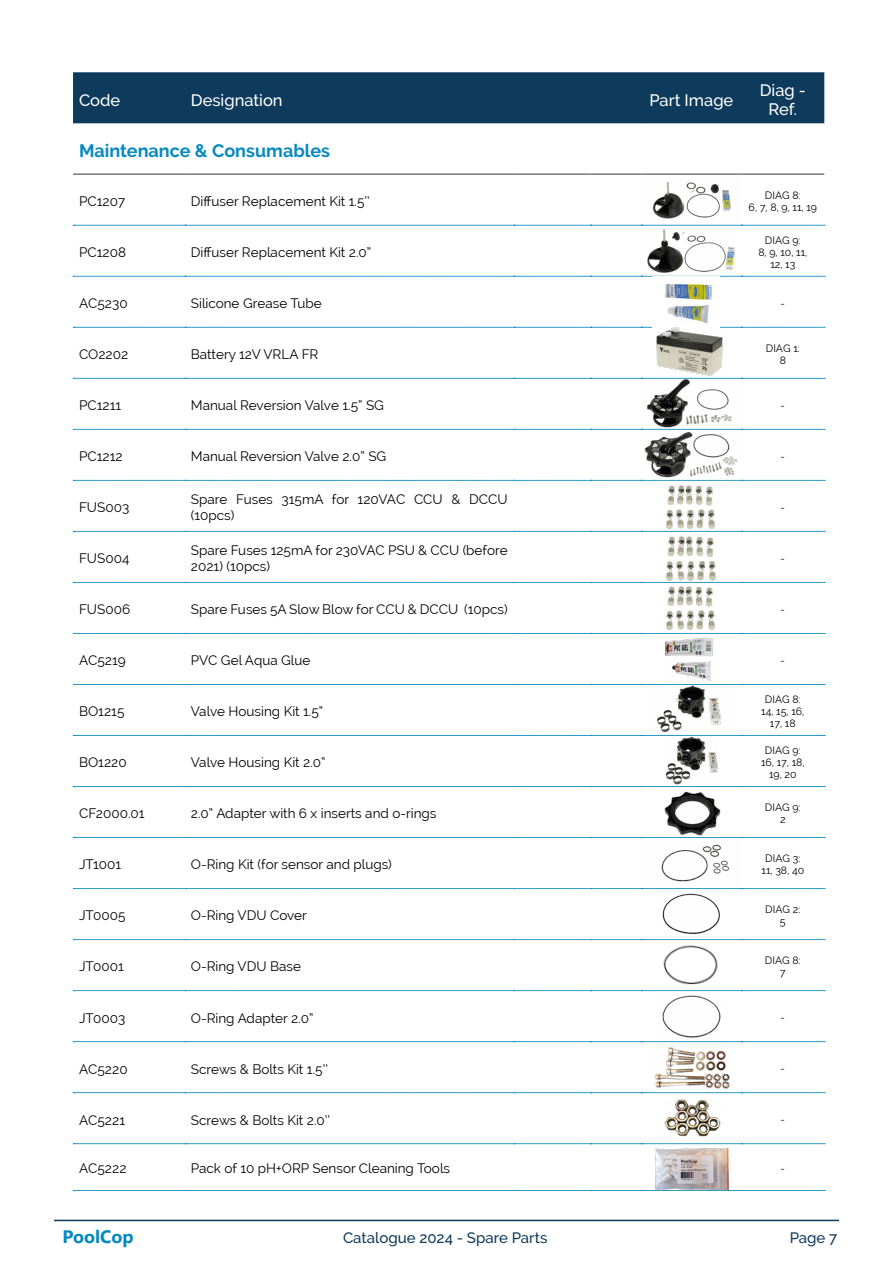
<style>
.page{position:relative;width:893px;height:1263px;background:#fff}
.page>*{position:absolute;margin:0;border:0;box-sizing:border-box;transform-origin:0 0}
.t1{font:700 18px "Raleway";color:#0789c0}
.t2{font:700 18px "Segoe UI";color:#0789c0}
.t3{font:500 16.5px/19.8px "Raleway";color:#fff;text-align:center}
.t4{font:500 15px "Raleway";color:#0e3a5b}
.t5{font:13.5px/16.2px "Raleway";color:#000}
.t6{font:10.5px/12px "Raleway";color:#000;text-align:center}
</style>
<div class="page">
<hr style="left:54px;top:1220px;width:785px;height:1px;background:#0e3a5b">
<div style="left:73px;top:72px;width:751px;height:51px;background:#0e3a5b"></div>
<svg style="left:73px;top:225px;width:752px;height:1px"></svg>
<svg style="left:73px;top:276px;width:752px;height:1px"></svg>
<svg style="left:73px;top:327px;width:752px;height:1px"></svg>
<svg style="left:73px;top:378px;width:752px;height:1px"></svg>
<svg style="left:73px;top:429px;width:752px;height:1px"></svg>
<svg style="left:73px;top:480px;width:752px;height:1px"></svg>
<svg style="left:73px;top:531px;width:752px;height:1px"></svg>
<svg style="left:73px;top:582px;width:752px;height:1px"></svg>
<svg style="left:73px;top:633px;width:752px;height:1px"></svg>
<svg style="left:73px;top:684px;width:752px;height:1px"></svg>
<svg style="left:73px;top:735px;width:752px;height:1px"></svg>
<svg style="left:73px;top:786px;width:752px;height:1px"></svg>
<svg style="left:73px;top:837px;width:752px;height:1px"></svg>
<svg style="left:73px;top:888px;width:752px;height:1px"></svg>
<svg style="left:73px;top:939px;width:752px;height:1px"></svg>
<svg style="left:73px;top:990px;width:752px;height:1px"></svg>
<svg style="left:73px;top:1041px;width:752px;height:1px"></svg>
<svg style="left:73px;top:1092px;width:752px;height:1px"></svg>
<svg style="left:73px;top:1143px;width:752px;height:1px"></svg>
<svg style="left:73px;top:1190px;width:752px;height:1px"></svg>
<hr style="left:73px;top:173px;width:112px;height:2px;background:#7a7a7a">
<hr style="left:185px;top:173px;width:329px;height:2px;background:#7a7a7a">
<hr style="left:514px;top:173px;width:76px;height:2px;background:#7a7a7a">
<hr style="left:590px;top:173px;width:51px;height:2px;background:#7a7a7a">
<hr style="left:641px;top:173px;width:100px;height:2px;background:#7a7a7a">
<hr style="left:741px;top:173px;width:83px;height:2px;background:#7a7a7a">
<img style="left:641px;top:182px;width:100px;height:43px">
<img style="left:647px;top:229px;width:88px;height:44px">
<img style="left:652px;top:276px;width:68px;height:48px">
<img style="left:656px;top:327px;width:67px;height:49px">
<img style="left:641px;top:378px;width:96px;height:51px">
<img style="left:644px;top:432px;width:93px;height:45px">
<img style="left:663px;top:485px;width:54px;height:46px">
<img style="left:663px;top:536px;width:55px;height:94px">
<img style="left:665px;top:638px;width:48px;height:43px">
<img style="left:657px;top:685px;width:65px;height:48px">
<img style="left:665px;top:736px;width:54px;height:49px">
<img style="left:664px;top:791px;width:56px;height:44px">
<img style="left:661px;top:844px;width:69px;height:38px">
<img style="left:662px;top:893px;width:58px;height:41px">
<img style="left:650px;top:940px;width:82px;height:45px">
<img style="left:662px;top:995px;width:59px;height:43px">
<img style="left:655px;top:1047px;width:75px;height:42px">
<img style="left:664px;top:1099px;width:57px;height:38px">
<img style="left:656px;top:1149px;width:72px;height:41px">
<p class="t3" style="left:79px;top:90px;width:43px">Code</p>
<p class="t3" style="left:191px;top:90px;width:93px">Designation</p>
<p class="t3" style="left:649px;top:90px;width:86px">Part Image</p>
<p class="t3" style="left:760px;top:80px;width:48px">Diag -<br>Ref.</p>
<h1 class="t1" style="left:79px;top:140px;width:253px">Maintenance &amp; Consumables</h1>
<p class="t5" style="left:79px;top:193px;width:48px">PC1207</p>
<p class="t5" style="left:191px;top:193px;width:181px">Diffuser Replacement Kit 1.5’’</p>
<p class="t6" style="left:749px;top:189px;width:70px">DIAG 8:<br>6, 7, 8, 9, 11, 19</p>
<p class="t5" style="left:79px;top:244px;width:49px">PC1208</p>
<p class="t5" style="left:191px;top:244px;width:182px">Diffuser Replacement Kit 2.0”</p>
<p class="t6" style="left:758px;top:234px;width:51px">DIAG 9:<br>8, 9, 10, 11,<br>12, 13</p>
<p class="t5" style="left:79px;top:295px;width:50px">AC5230</p>
<p class="t5" style="left:191px;top:295px;width:132px">Silicone Grease Tube</p>
<p class="t6" style="left:781px;top:297px;width:6px">-</p>
<p class="t5" style="left:79px;top:346px;width:51px">CO2202</p>
<p class="t5" style="left:191px;top:346px;width:129px">Battery 12V VRLA FR</p>
<p class="t6" style="left:766px;top:342px;width:36px">DIAG 1:<br>8</p>
<p class="t5" style="left:79px;top:397px;width:44px">PC1211</p>
<p class="t5" style="left:191px;top:397px;width:195px">Manual Reversion Valve 1.5” SG</p>
<p class="t6" style="left:781px;top:399px;width:6px">-</p>
<p class="t5" style="left:79px;top:448px;width:45px">PC1212</p>
<p class="t5" style="left:191px;top:448px;width:197px">Manual Reversion Valve 2.0” SG</p>
<p class="t6" style="left:781px;top:450px;width:6px">-</p>
<p class="t5" style="left:79px;top:499px;width:52px">FUS003</p>
<p class="t5" style="left:191px;top:491px;width:318px">Spare Fuses 315mA for 120VAC CCU &amp; DCCU (10pcs)</p>
<p class="t5" style="left:79px;top:550px;width:52px">FUS004</p>
<p class="t5" style="left:191px;top:542px;width:318px">Spare Fuses 125mA for 230VAC PSU &amp; CCU (before<br>2021) (10pcs)</p>
<p class="t6" style="left:781px;top:501px;width:6px">-</p>
<p class="t6" style="left:781px;top:552px;width:6px">-</p>
<p class="t5" style="left:79px;top:601px;width:53px">FUS006</p>
<p class="t5" style="left:191px;top:601px;width:318px">Spare Fuses 5A Slow Blow for CCU &amp; DCCU (10pcs)</p>
<p class="t6" style="left:781px;top:603px;width:6px">-</p>
<p class="t5" style="left:79px;top:652px;width:48px">AC5219</p>
<p class="t5" style="left:191px;top:652px;width:121px">PVC Gel Aqua Glue</p>
<p class="t6" style="left:781px;top:654px;width:6px">-</p>
<p class="t5" style="left:79px;top:703px;width:47px">BO1215</p>
<p class="t5" style="left:191px;top:703px;width:134px">Valve Housing Kit 1.5”</p>
<p class="t6" style="left:761px;top:693px;width:45px">DIAG 8:<br>14, 15, 16,<br>17, 18</p>
<p class="t5" style="left:79px;top:754px;width:49px">BO1220</p>
<p class="t5" style="left:191px;top:754px;width:136px">Valve Housing Kit 2.0”</p>
<p class="t6" style="left:761px;top:744px;width:45px">DIAG 9:<br>16, 17, 18,<br>19, 20</p>
<p class="t5" style="left:79px;top:805px;width:67px">CF2000.01</p>
<p class="t5" style="left:191px;top:805px;width:247px">2.0” Adapter with 6 x inserts and o-rings</p>
<p class="t6" style="left:765px;top:801px;width:37px">DIAG 9:<br>2</p>
<p class="t5" style="left:79px;top:856px;width:44px">JT1001</p>
<p class="t5" style="left:191px;top:856px;width:203px">O-Ring Kit (for sensor and plugs)</p>
<p class="t6" style="left:761px;top:852px;width:44px">DIAG 3:<br>11, 38, 40</p>
<p class="t5" style="left:79px;top:907px;width:48px">JT0005</p>
<p class="t5" style="left:191px;top:907px;width:118px">O-Ring VDU Cover</p>
<p class="t6" style="left:765px;top:903px;width:37px">DIAG 2:<br>5</p>
<p class="t5" style="left:79px;top:958px;width:46px">JT0001</p>
<p class="t5" style="left:191px;top:958px;width:112px">O-Ring VDU Base</p>
<p class="t6" style="left:765px;top:954px;width:37px">DIAG 8:<br>7</p>
<p class="t5" style="left:79px;top:1009px;width:48px">JT0003</p>
<p class="t5" style="left:191px;top:1009px;width:124px">O-Ring Adapter 2.0”</p>
<p class="t6" style="left:781px;top:1011px;width:6px">-</p>
<p class="t5" style="left:79px;top:1061px;width:50px">AC5220</p>
<p class="t5" style="left:191px;top:1061px;width:139px">Screws &amp; Bolts Kit 1.5’’</p>
<p class="t6" style="left:781px;top:1062px;width:6px">-</p>
<p class="t5" style="left:79px;top:1112px;width:48px">AC5221</p>
<p class="t5" style="left:191px;top:1112px;width:141px">Screws &amp; Bolts Kit 2.0’’</p>
<p class="t6" style="left:781px;top:1113px;width:6px">-</p>
<p class="t5" style="left:79px;top:1160px;width:49px">AC5222</p>
<p class="t5" style="left:191px;top:1160px;width:261px">Pack of 10 pH+ORP Sensor Cleaning Tools</p>
<p class="t6" style="left:781px;top:1162px;width:6px">-</p>
<h1 class="t2" style="left:63px;top:1220px;width:73px">PoolCop</h1>
<p class="t4" style="left:343px;top:1229px;width:206px">Catalogue 2024 - Spare Parts</p>
<p class="t4" style="left:790px;top:1229px;width:49px">Page 7</p>
</div>
